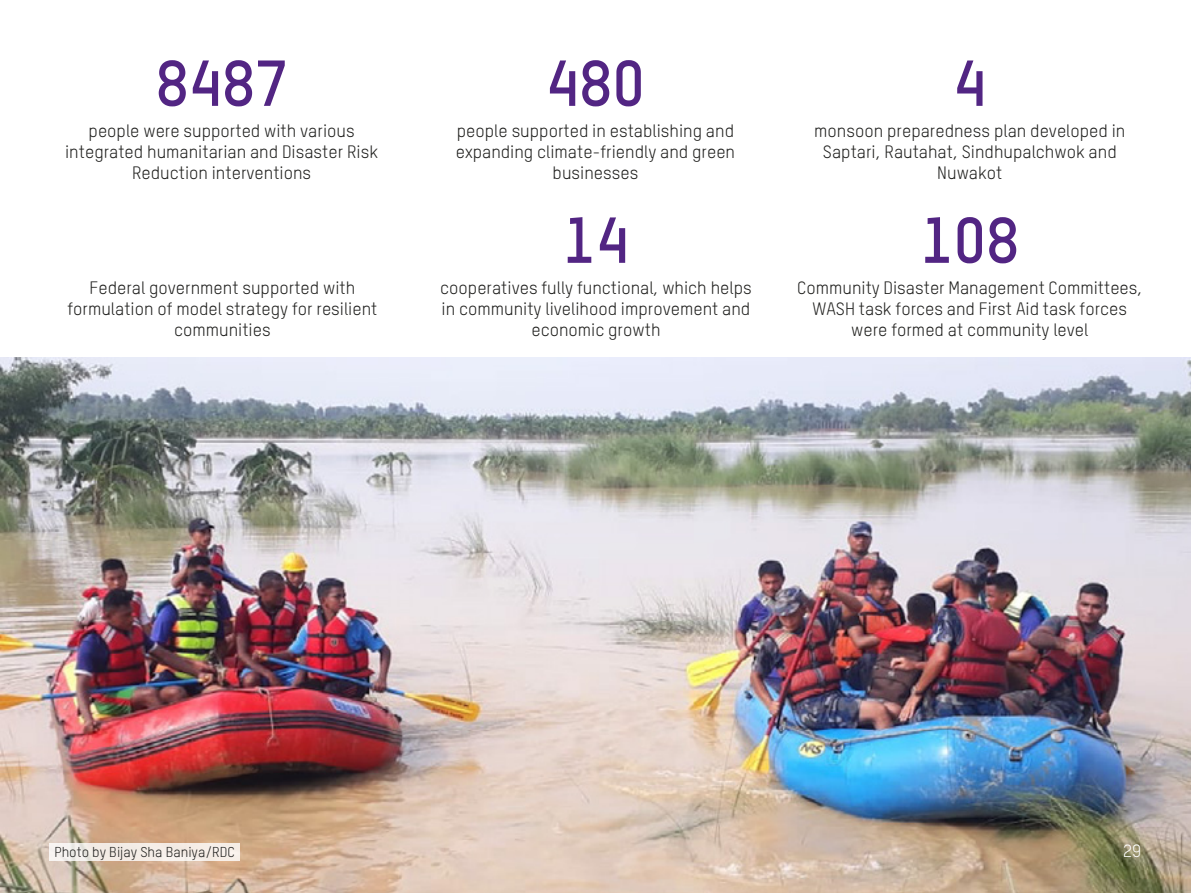
<style>
.page{position:relative;width:1191px;height:893px;background:#fff}
.page>*{position:absolute;margin:0;border:0;box-sizing:border-box;transform-origin:0 0}
.t1{font:700 63.7px "Oxfam TSTARPRO";color:#522583}
.t2{font:17.5px/21px "Oxfam TSTARPRO";color:#1d1d1b;text-align:center}
.t3{font:17.5px "Oxfam TSTARPRO";color:#fff}
.t4{font:14px "Oxfam TSTARPRO";color:#1d1d1b}
</style>
<div class="page">
<img style="left:0;top:357px;width:1191px;height:536px">
<div style="left:50px;top:843px;width:190px;height:17px;background:#f5ede7"></div>
<h1 class="t1" style="left:156px;top:35px;width:133px">8487</h1>
<p class="t2" style="left:65px;top:119px;width:314px">people were supported with various integrated humanitarian and Disaster Risk<br>Reduction interventions</p>
<p class="t2" style="left:67px;top:276px;width:311px">Federal government supported with formulation of model strategy for resilient communities</p>
<h1 class="t1" style="left:546px;top:35px;width:101px">480</h1>
<p class="t2" style="left:456px;top:119px;width:281px">people supported in establishing and expanding climate-friendly and green businesses</p>
<h1 class="t1" style="left:563px;top:192px;width:68px">14</h1>
<p class="t2" style="left:440px;top:276px;width:313px">cooperatives fully functional, which helps in community livelihood improvement and economic growth</p>
<h1 class="t1" style="left:953px;top:35px;width:35px">4</h1>
<p class="t2" style="left:814px;top:119px;width:313px">monsoon preparedness plan developed in<br>Saptari, Rautahat, Sindhupalchwok and<br>Nuwakot</p>
<h1 class="t1" style="left:920px;top:192px;width:100px">108</h1>
<p class="t2" style="left:797px;top:276px;width:346px">Community Disaster Management Committees,<br>WASH task forces and First Aid task forces were formed at community level</p>
<p class="t4" style="left:54px;top:842px;width:182px">Photo by Bijay Sha Baniya/RDC</p>
<p class="t3" style="left:1123px;top:838px;width:20px">29</p>
</div>
